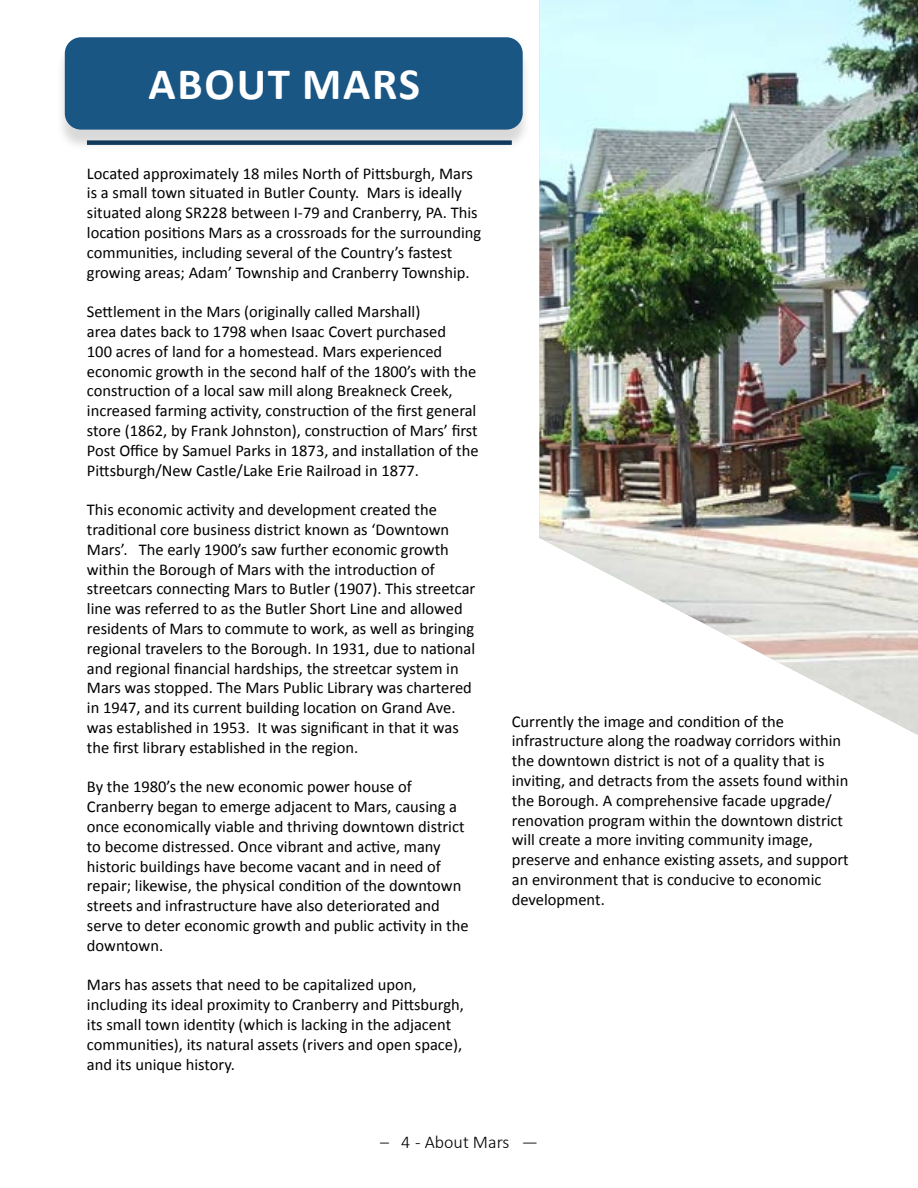
<style>
.page{position:relative;width:918px;height:1188px;background:#fff}
.page>*{position:absolute;margin:0;border:0;box-sizing:border-box;transform-origin:0 0}
.Chapter_Heading{font:700 45px "Calibri";letter-spacing:.04em;color:#fff}
.t1{font:300 18px "Calibri";color:#000}
.Body_Text{font:16.5px/19.8px "Calibri";color:#000}
</style>
<div class="page">
<img style="left:539px;top:0;width:379px;height:735px">
<div style="left:57px;top:42px;width:474px;height:109px;background:#000;opacity:.15"></div>
<div style="left:65px;top:37px;width:458px;height:93px;background:#1a5684;border-radius:16px"></div>
<p class="Chapter_Heading" style="left:149px;top:52px;width:273px">ABOUT MARS</p>
<p class="Body_Text" style="left:87px;top:163px;width:396px">Located approximately 18 miles North of Pittsburgh, Mars is a small town situated in Butler County. Mars is ideally situated along SR228 between I-79 and Cranberry, PA. This location positions Mars as a crossroads for the surrounding communities, including several of the Country’s fastest growing areas; Adam’ Township and Cranberry Township.</p>
<p class="Body_Text" style="left:87px;top:301px;width:393px">Settlement in the Mars (originally called Marshall)<br>area dates back to 1798 when Isaac Covert purchased<br>100 acres of land for a homestead. Mars experienced economic growth in the second half of the 1800’s with the construction of a local saw mill along Breakneck Creek, increased farming activity, construction of the first general store (1862, by Frank Johnston), construction of Mars’ first Post Office by Samuel Parks in 1873, and installation of the Pittsburgh/New Castle/Lake Erie Railroad in 1877.</p>
<p class="Body_Text" style="left:87px;top:499px;width:390px">This economic activity and development created the traditional core business district known as ‘Downtown Mars’. The early 1900’s saw further economic growth within the Borough of Mars with the introduction of streetcars connecting Mars to Butler (1907). This streetcar line was referred to as the Butler Short Line and allowed residents of Mars to commute to work, as well as bringing regional travelers to the Borough. In 1931, due to national and regional financial hardships, the streetcar system in Mars was stopped. The Mars Public Library was chartered in 1947, and its current building location on Grand Ave. was established in 1953. It was significant in that it was the first library established in the region.</p>
<p class="Body_Text" style="left:87px;top:777px;width:383px">By the 1980’s the new economic power house of Cranberry began to emerge adjacent to Mars, causing a once economically viable and thriving downtown district to become distressed. Once vibrant and active, many historic buildings have become vacant and in need of repair; likewise, the physical condition of the downtown streets and infrastructure have also deteriorated and serve to deter economic growth and public activity in the downtown.</p>
<p class="Body_Text" style="left:87px;top:975px;width:379px">Mars has assets that need to be capitalized upon, including its ideal proximity to Cranberry and Pittsburgh, its small town identity (which is lacking in the adjacent communities), its natural assets (rivers and open space), and its unique history.</p>
<p class="Body_Text" style="left:512px;top:711px;width:338px">Currently the image and condition of the infrastructure along the roadway corridors within the downtown district is not of a quality that is inviting, and detracts from the assets found within the Borough. A comprehensive facade upgrade/ renovation program within the downtown district will create a more inviting community image, preserve and enhance existing assets, and support an environment that is conducive to economic development.</p>
<p class="t1" style="left:380px;top:1130px;width:159px">– 4 - About Mars —</p>
</div>
